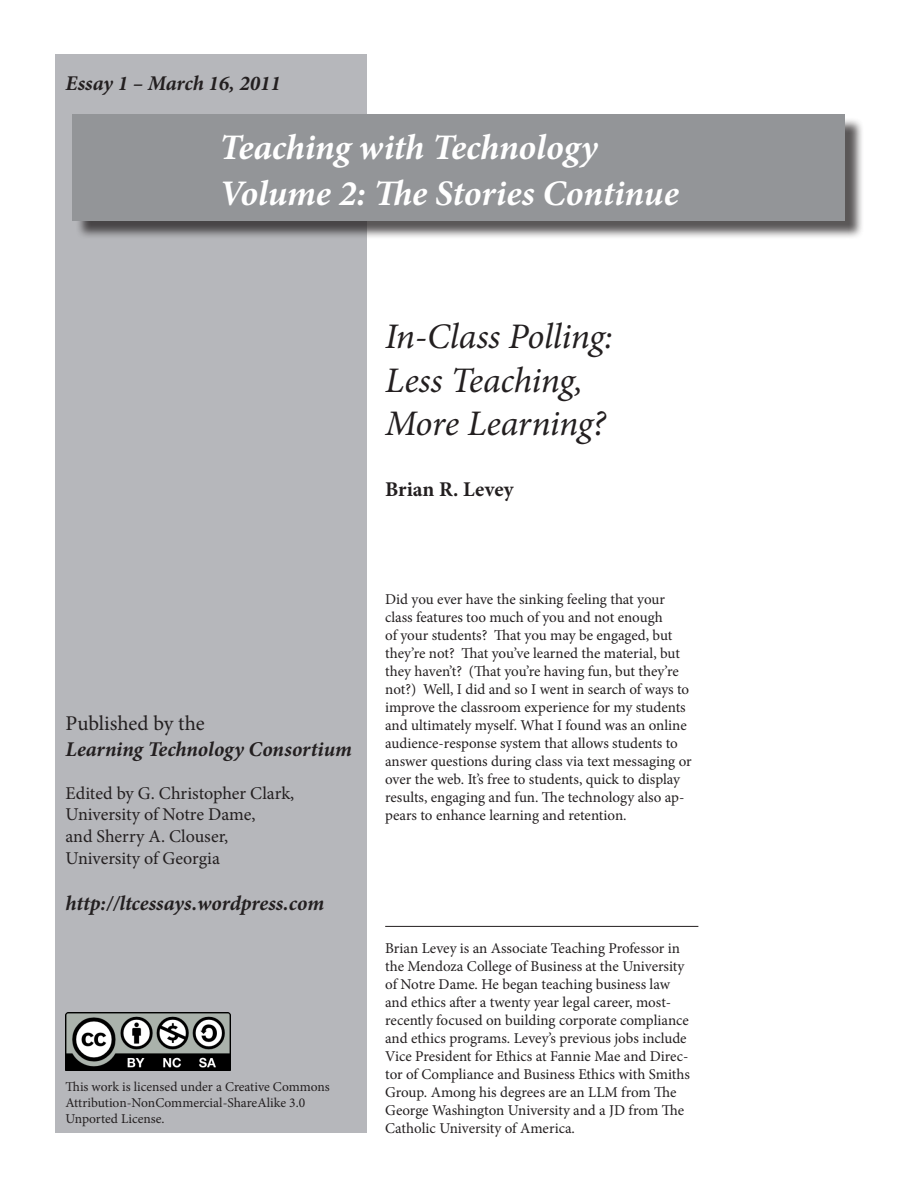
<style>
.page{position:relative;width:918px;height:1188px;background:#fff}
.page>*{position:absolute;margin:0;border:0;box-sizing:border-box;transform-origin:0 0}
.Book_banner{font:italic 700 36px "Minion Pro";letter-spacing:-.005em;color:#fff}
.Essay_title{font:italic 36px/43.2px "Minion Pro";letter-spacing:-.01em;color:#231f20}
.Editor_Info{font:italic 700 21px "Minion Pro";letter-spacing:-.005em;color:#231f20}
.Essay_number_and_dat{font:italic 700 21px "Minion Pro";color:#231f20}
.Editor_Info-2{font:21px "Minion Pro";letter-spacing:-.005em;color:#231f20}
.Essay_author{font:700 21px "Minion Pro";color:#231f20}
.Editor_Info-3{font:18px "Minion Pro";letter-spacing:-.005em;color:#231f20}
.Author_info{font:15px/18px "Minion Pro";letter-spacing:-.005em;color:#231f20}
.Creative_Commons{font:13.5px/16.2px "Minion Pro";color:#231f20}
</style>
<div class="page">
<div style="left:55px;top:55px;width:311px;height:1078px;background:#b6b7bb"></div>
<img style="left:66px;top:1012px;width:164px;height:58px">
<div style="left:75px;top:117px;width:789px;height:123px;background:#231f20;opacity:.75"></div>
<div style="left:73px;top:115px;width:772px;height:106px;background:#939598"></div>
<hr style="left:385px;top:926px;width:313px;height:1px;background:#231f20">
<p class="Essay_number_and_dat" style="left:66px;top:68px;width:217px">Essay 1 – March 16, 2011</p>
<p class="Book_banner" style="left:220px;top:121px;width:379px">Teaching with Technology</p>
<p class="Book_banner" style="left:220px;top:168px;width:461px">Volume 2: The Stories Continue</p>
<p class="Essay_title" style="left:385px;top:315px;width:229px">In-Class Polling:<br>Less Teaching,<br>More Learning?</p>
<p class="Essay_author" style="left:385px;top:474px;width:130px">Brian R. Levey</p>
<p class="Editor_Info-2" style="left:66px;top:710px;width:141px">Published by the</p>
<p class="Editor_Info" style="left:66px;top:734px;width:288px">Learning Technology Consortium</p>
<p class="Editor_Info-3" style="left:66px;top:781px;width:230px">Edited by G. Christopher Clark,</p>
<p class="Editor_Info-3" style="left:66px;top:803px;width:191px">University of Notre Dame,</p>
<p class="Editor_Info-3" style="left:66px;top:824px;width:164px">and Sherry A. Clouser,</p>
<p class="Editor_Info-3" style="left:66px;top:846px;width:156px">University of Georgia</p>
<p class="Editor_Info" style="left:66px;top:889px;width:260px">http://ltcessays.wordpress.com</p>
<p class="Creative_Commons" style="left:66px;top:1078px;width:266px">This work is licensed under a Creative Commons<br>Attribution-NonCommercial-ShareAlike 3.0<br>Unported License.</p>
<p class="Author_info" style="left:385px;top:590px;width:308px">Did you ever have the sinking feeling that your class features too much of you and not enough<br>of your students? That you may be engaged, but they’re not? That you’ve learned the material, but they haven’t? (That you’re having fun, but they’re not?) Well, I did and so I went in search of ways to improve the classroom experience for my students and ultimately myself. What I found was an online audience-response system that allows students to answer questions during class via text messaging or over the web. It’s free to students, quick to display results, engaging and fun. The technology also ap&shy;pears to enhance learning and retention.</p>
<p class="Author_info" style="left:385px;top:939px;width:306px">Brian Levey is an Associate Teaching Professor in the Mendoza College of Business at the University of Notre Dame. He began teaching business law and ethics after a twenty year legal career, most&shy;recently focused on building corporate compliance and ethics programs. Levey’s previous jobs include Vice President for Ethics at Fannie Mae and Direc&shy;tor of Compliance and Business Ethics with Smiths Group. Among his degrees are an LLM from The George Washington University and a JD from The Catholic University of America.</p>
</div>
